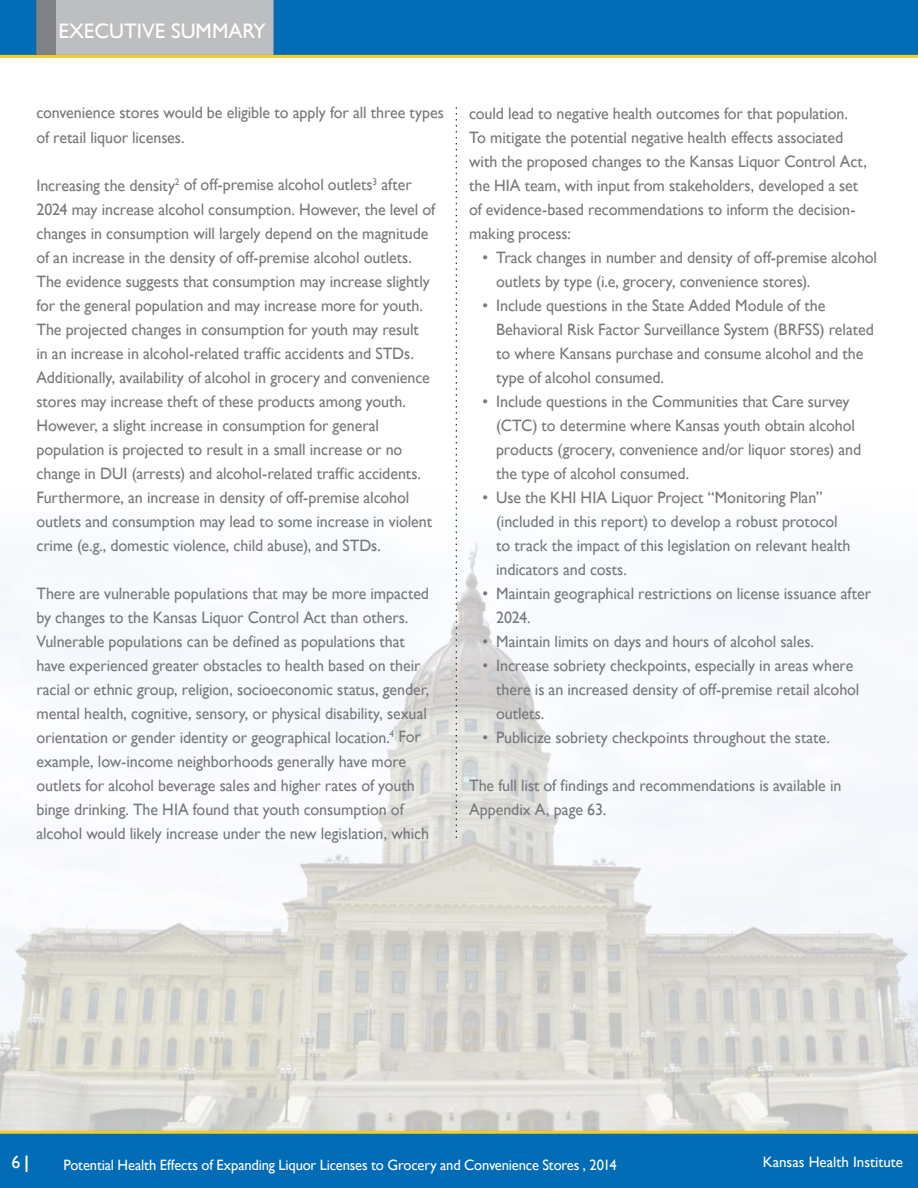
<style>
.page{position:relative;width:918px;height:1188px;background:#fff}
.page>*{position:absolute;margin:0;border:0;box-sizing:border-box;transform-origin:0 0}
.t1{font:21px "Gill Sans";color:#fff}
.t2{font:18px "Gill Sans";color:#fff}
.t3{font:16.5px/24px "Gill Sans";letter-spacing:-.005em;color:#77787b}
.t4{font:15px "Gill Sans";letter-spacing:-.01em;color:#fff}
.s1{font-weight:700}
</style>
<div class="page">
<div style="left:0;top:0;width:918px;height:55px;background:#036cb6"></div>
<hr style="left:0;top:55px;width:918px;height:3px;background:#f3cf1e">
<div style="left:0;top:1133px;width:918px;height:55px;background:#036cb6"></div>
<hr style="left:0;top:1131px;width:918px;height:3px;background:#f3cf1e">
<img style="left:0;top:489px;width:918px;height:642px">
<svg style="left:456px;top:107px;width:1px;height:731px"></svg>
<svg style="left:36px;top:0;width:237px;height:55px;background:#b6b8ba"></svg>
<p class="t1" style="left:59px;top:19px;width:209px">EXECUTIVE SUMMARY</p>
<p class="t3" style="left:36px;top:101px;width:409px">convenience stores would be eligible to apply for all three types of retail liquor licenses.</p>
<p class="t3" style="left:36px;top:173px;width:400px">Increasing the density<sup>2</sup> of off-premise alcohol outlets<sup>3</sup> after 2024 may increase alcohol consumption. However, the level of changes in consumption will largely depend on the magnitude of an increase in the density of off-premise alcohol outlets.<br>The evidence suggests that consumption may increase slightly for the general population and may increase more for youth.<br>The projected changes in consumption for youth may result<br>in an increase in alcohol-related traffic accidents and STDs.<br>Additionally, availability of alcohol in grocery and convenience stores may increase theft of these products among youth.<br>However, a slight increase in consumption for general population is projected to result in a small increase or no change in DUI (arrests) and alcohol-related traffic accidents.<br>Furthermore, an increase in density of off-premise alcohol outlets and consumption may lead to some increase in violent crime (e.g., domestic violence, child abuse), and STDs.</p>
<p class="t3" style="left:36px;top:581px;width:394px">There are vulnerable populations that may be more impacted by changes to the Kansas Liquor Control Act than others.<br>Vulnerable populations can be defined as populations that have experienced greater obstacles to health based on their racial or ethnic group, religion, socioeconomic status, gender, mental health, cognitive, sensory, or physical disability, sexual orientation or gender identity or geographical location.<sup>4</sup> For example, low-income neighborhoods generally have more outlets for alcohol beverage sales and higher rates of youth binge drinking. The HIA found that youth consumption of alcohol would likely increase under the new legislation, which</p>
<p class="t3" style="left:469px;top:101px;width:399px">could lead to negative health outcomes for that population.<br>To mitigate the potential negative health effects associated with the proposed changes to the Kansas Liquor Control Act, the HIA team, with input from stakeholders, developed a set of evidence-based recommendations to inform the decision&shy;making process:</p>
<p class="t3" style="left:496px;top:245px;width:383px;text-indent:-13px">• Track changes in number and density of off-premise alcohol outlets by type (i.e, grocery, convenience stores).</p>
<p class="t3" style="left:496px;top:293px;width:379px;text-indent:-13px">• Include questions in the State Added Module of the Behavioral Risk Factor Surveillance System (BRFSS) related to where Kansans purchase and consume alcohol and the type of alcohol consumed.</p>
<p class="t3" style="left:496px;top:389px;width:367px;text-indent:-13px">• Include questions in the Communities that Care survey (CTC) to determine where Kansas youth obtain alcohol products (grocery, convenience and/or liquor stores) and the type of alcohol consumed.</p>
<p class="t3" style="left:496px;top:485px;width:356px;text-indent:-13px">• Use the KHI HIA Liquor Project “Monitoring Plan” (included in this report) to develop a robust protocol to track the impact of this legislation on relevant health indicators and costs.</p>
<p class="t3" style="left:496px;top:581px;width:377px;text-indent:-13px">• Maintain geographical restrictions on license issuance after<br>2024.</p>
<p class="t3" style="left:483px;top:629px;width:333px">• Maintain limits on days and hours of alcohol sales.</p>
<p class="t3" style="left:496px;top:653px;width:365px;text-indent:-13px">• Increase sobriety checkpoints, especially in areas where there is an increased density of off-premise retail alcohol outlets.</p>
<p class="t3" style="left:483px;top:725px;width:349px">• Publicize sobriety checkpoints throughout the state.</p>
<p class="t3" style="left:469px;top:773px;width:374px">The full list of findings and recommendations is available in<br>Appendix A, page 63.</p>
<p class="t2" style="left:11px;top:1151px;width:19px">6<span class="s1">|</span></p>
<p class="t4" style="left:64px;top:1156px;width:555px">Potential Health Effects of Expanding Liquor Licenses to Grocery and Convenience Stores , 2014</p>
<p class="t4" style="left:763px;top:1154px;width:142px">Kansas Health Institute</p>
</div>
